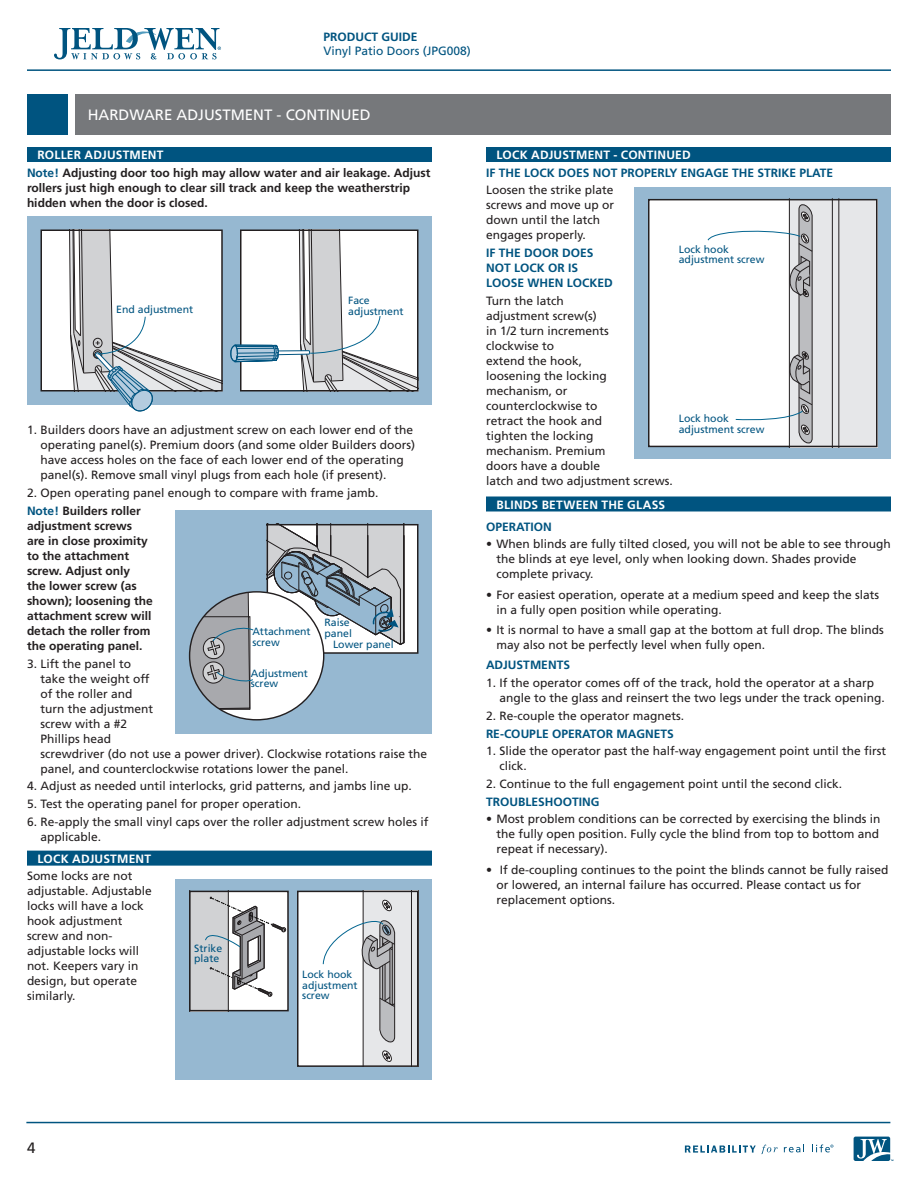
<style>
.page{position:relative;width:918px;height:1188px;background:#fff}
.page>*{position:absolute;margin:0;border:0;box-sizing:border-box;transform-origin:0 0}
.t1{font:15px "Frutiger LT Std";color:#fff}
.t2{font:15px "Frutiger LT Std";color:#231f20}
.t3{font:12px/15px "Frutiger LT Std";color:#231f20}
.t4{font:700 12px/15px "Frutiger LT Std";color:#231f20}
.t5{font:700 12px/15px "Frutiger LT Std";color:#005480}
.t6{font:700 12px "Frutiger LT Std";letter-spacing:.02em;color:#fff}
.t7{font:12px "Frutiger LT Std";color:#005480}
.t8{font:10.5px/10.5px "Frutiger LT Std";color:#005480}
.s1{color:#fff}
.s2{color:#005480}
.s3{font-weight:700;color:#005480}
.s4{font-weight:700}
</style>
<div class="page">
<svg style="left:54px;top:28px;width:167px;height:31px"></svg>
<svg style="left:854px;top:1137px;width:39px;height:24px"></svg>
<svg style="left:685px;top:1145px;width:93px;height:9px"></svg>
<svg style="left:784px;top:1145px;width:20px;height:7px"></svg>
<svg style="left:812px;top:1144px;width:21px;height:8px"></svg>
<hr style="left:27px;top:69px;width:864px;height:2px;background:#005480">
<hr style="left:26px;top:1122px;width:864px;height:1px;background:#005480">
<div style="left:27px;top:94px;width:41px;height:41px;background:#005480"></div>
<div style="left:75px;top:94px;width:816px;height:41px;background:#76787b"></div>
<div style="left:486px;top:147px;width:405px;height:15px;background:#005480"></div>
<div style="left:27px;top:147px;width:405px;height:15px;background:#005480"></div>
<div style="left:27px;top:851px;width:405px;height:15px;background:#005480"></div>
<div style="left:486px;top:496px;width:405px;height:16px;background:#005480"></div>
<div style="left:176px;top:510px;width:256px;height:224px;background:#96b8d1"></div>
<div style="left:27px;top:216px;width:405px;height:189px;background:#96b8d1"></div>
<div style="left:176px;top:879px;width:256px;height:201px;background:#96b8d1"></div>
<div style="left:634px;top:188px;width:257px;height:271px;background:#96b8d1"></div>
<div style="left:41px;top:230px;width:181px;height:161px;background:#fff"></div>
<div style="left:40px;top:230px;width:183px;height:162px;border:2px solid #231f20"></div>
<div style="left:267px;top:525px;width:151px;height:128px;background:#fff"></div>
<hr style="left:404px;top:524px;width:1px;height:119px;background:#231f20">
<div style="left:267px;top:524px;width:152px;height:130px;border:2px solid #231f20"></div>
<svg style="left:190px;top:524px;width:214px;height:196px"></svg>
<svg style="left:69px;top:230px;width:154px;height:182px"></svg>
<svg style="left:230px;top:230px;width:189px;height:162px;background:#dde2e5"></svg>
<div style="left:298px;top:891px;width:120px;height:175px;background:#fff"></div>
<div style="left:363px;top:891px;width:55px;height:176px;background:#e6e7e9"></div>
<hr style="left:363px;top:891px;width:1px;height:176px;background:#231f20">
<hr style="left:411px;top:891px;width:1px;height:176px;background:#231f20">
<hr style="left:418px;top:891px;width:1px;height:176px;background:#231f20">
<svg style="left:382px;top:1050px;width:10px;height:12px"></svg>
<div style="left:297px;top:891px;width:121px;height:176px;border:2px solid #231f20"></div>
<div style="left:189px;top:891px;width:100px;height:120px;border:2px solid #231f20"></div>
<div style="left:649px;top:200px;width:228px;height:246px;background:#fff"></div>
<div style="left:789px;top:199px;width:89px;height:248px;background:#e6e7e9"></div>
<hr style="left:789px;top:199px;width:1px;height:248px;background:#231f20">
<hr style="left:832px;top:199px;width:1px;height:248px;background:#231f20">
<hr style="left:839px;top:199px;width:1px;height:248px;background:#231f20">
<div style="left:648px;top:199px;width:230px;height:248px;border:2px solid #231f20"></div>
<svg style="left:190px;top:891px;width:96px;height:120px;background:#c8c8c9"></svg>
<svg style="left:322px;top:899px;width:73px;height:144px"></svg>
<svg style="left:707px;top:204px;width:106px;height:240px"></svg>
<p class="t5" style="left:323px;top:30px;width:96px">PRODUCT GUIDE</p>
<p class="t7" style="left:323px;top:44px;width:149px">Vinyl Patio Doors (JPG008)</p>
<p class="t1" style="left:88px;top:106px;width:285px">HARDWARE ADJUSTMENT - CONTINUED</p>
<p class="t4" style="left:27px;top:146px;width:405px;line-height:17.7px;text-indent:10px"><span class="s1">ROLLER ADJUSTMENT<br></span><span class="s2">Note!</span> Adjusting door too high may allow water and air leakage. Adjust</p>
<p class="t4" style="left:27px;top:180px;width:385px">rollers just high enough to clear sill track and keep the weatherstrip hidden when the door is closed.</p>
<p class="t8" style="left:116px;top:304px;width:79px">End adjustment</p>
<p class="t8" style="left:348px;top:295px;width:57px">Face adjustment</p>
<p class="t3" style="left:40px;top:423px;width:376px;text-indent:-14px">1. Builders doors have an adjustment screw on each lower end of the operating panel(s). Premium doors (and some older Builders doors) have access holes on the face of each lower end of the operating panel(s). Remove small vinyl plugs from each hole (if present).</p>
<p class="t3" style="left:27px;top:484px;width:353px;line-height:17.7px">2. Open operating panel enough to compare with frame jamb.<br><span class="s3">Note!</span> <span class="s4">Builders roller</span></p>
<p class="t4" style="left:27px;top:518px;width:127px">adjustment screws<br>are in close proximity to the attachment screw. Adjust only<br>the lower screw (as shown); loosening the attachment screw will detach the roller from the operating panel.</p>
<p class="t3" style="left:40px;top:656px;width:388px;text-indent:-14px">3. Lift the panel to<br>take the weight off<br>of the roller and<br>turn the adjustment<br>screw with a #2<br>Phillips head<br>screwdriver (do not use a power driver). Clockwise rotations raise the panel, and counterclockwise rotations lower the panel.</p>
<p class="t3" style="left:27px;top:779px;width:386px">4. Adjust as needed until interlocks, grid patterns, and jambs line up.</p>
<p class="t3" style="left:27px;top:796px;width:276px">5. Test the operating panel for proper operation.</p>
<p class="t3" style="left:40px;top:814px;width:390px;text-indent:-14px">6. Re-apply the small vinyl caps over the roller adjustment screw holes if applicable.</p>
<p class="t6" style="left:38px;top:851px;width:115px">LOCK ADJUSTMENT</p>
<p class="t3" style="left:27px;top:869px;width:126px">Some locks are not adjustable. Adjustable locks will have a lock hook adjustment screw and non&shy;adjustable locks will not. Keepers vary in design, but operate similarly.</p>
<p class="t8" style="left:325px;top:617px;width:27px">Raise</p>
<p class="t8" style="left:325px;top:628px;width:29px">panel</p>
<p class="t8" style="left:333px;top:639px;width:62px">Lower panel</p>
<p class="t8" style="left:252px;top:627px;width:60px">Attachment screw</p>
<p class="t8" style="left:251px;top:668px;width:59px">Adjustment screw</p>
<p class="t8" style="left:194px;top:943px;width:30px">Strike plate</p>
<p class="t8" style="left:302px;top:969px;width:57px">Lock hook adjustment screw</p>
<p class="t6" style="left:496px;top:148px;width:196px">LOCK ADJUSTMENT - CONTINUED</p>
<p class="t5" style="left:486px;top:165px;width:349px">IF THE LOCK DOES NOT PROPERLY ENGAGE THE STRIKE PLATE</p>
<p class="t3" style="left:486px;top:183px;width:130px">Loosen the strike plate screws and move up or down until the latch engages properly.</p>
<p class="t5" style="left:486px;top:245px;width:128px">IF THE DOOR DOES<br>NOT LOCK OR IS<br>LOOSE WHEN LOCKED</p>
<p class="t3" style="left:486px;top:293px;width:188px">Turn the latch<br>adjustment screw(s)<br>in 1/2 turn increments<br>clockwise to<br>extend the hook,<br>loosening the locking mechanism, or<br>counterclockwise to<br>retract the hook and<br>tighten the locking<br>mechanism. Premium<br>doors have a double<br>latch and two adjustment screws.</p>
<p class="t8" style="left:679px;top:244px;width:87px">Lock hook adjustment screw</p>
<p class="t8" style="left:679px;top:413px;width:87px">Lock hook adjustment screw</p>
<p class="t6" style="left:496px;top:497px;width:170px">BLINDS BETWEEN THE GLASS</p>
<p class="t5" style="left:486px;top:519px;width:67px">OPERATION</p>
<p class="t3" style="left:496px;top:537px;width:396px;text-indent:-10px">• When blinds are fully tilted closed, you will not be able to see through the blinds at eye level, only when looking down. Shades provide complete privacy.</p>
<p class="t3" style="left:496px;top:587px;width:384px;text-indent:-10px">• For easiest operation, operate at a medium speed and keep the slats in a fully open position while operating.</p>
<p class="t3" style="left:496px;top:622px;width:389px;text-indent:-10px">• It is normal to have a small gap at the bottom at full drop. The blinds may also not be perfectly level when fully open.</p>
<p class="t5" style="left:486px;top:658px;width:86px">ADJUSTMENTS</p>
<p class="t3" style="left:500px;top:676px;width:387px;text-indent:-14px">1. If the operator comes off of the track, hold the operator at a sharp angle to the glass and reinsert the two legs under the track opening.</p>
<p class="t3" style="left:486px;top:708px;width:200px">2. Re-couple the operator magnets.</p>
<p class="t5" style="left:486px;top:726px;width:189px">RE-COUPLE OPERATOR MAGNETS</p>
<p class="t3" style="left:500px;top:744px;width:388px;text-indent:-14px">1. Slide the operator past the half-way engagement point until the first click.</p>
<p class="t3" style="left:486px;top:776px;width:358px">2. Continue to the full engagement point until the second click.</p>
<p class="t5" style="left:486px;top:794px;width:115px">TROUBLESHOOTING</p>
<p class="t3" style="left:496px;top:812px;width:386px;text-align:justify;text-indent:-10px">• Most problem conditions can be corrected by exercising the blinds in the fully open position. Fully cycle the blind from top to bottom and repeat if necessary).</p>
<p class="t3" style="left:496px;top:862px;width:394px;text-indent:-10px">• If de-coupling continues to the point the blinds cannot be fully raised or lowered, an internal failure has occurred. Please contact us for replacement options.</p>
<p class="t2" style="left:27px;top:1139px;width:10px">4</p>
</div>
